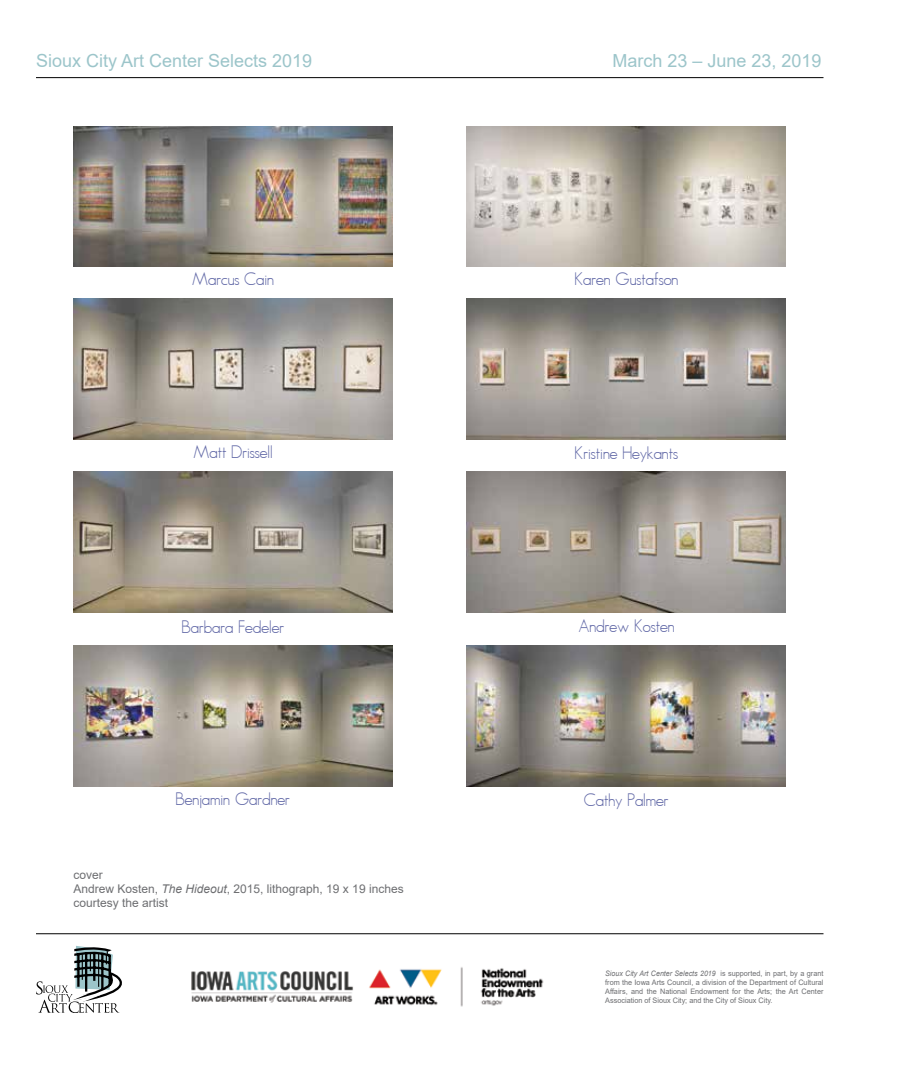
<style>
.page{position:relative;width:918px;height:1080px;background:#fff}
.page>*{position:absolute;margin:0;border:0;box-sizing:border-box;transform-origin:0 0}
.t1{font:18px "MAXIMO";color:#6269a7}
.t2{font:18px "Arial";color:#9cc5ca}
.t3{font:12px/14.4px "Arial";color:#6d6e71}
.t4{font:7.5px/9px "Arial";color:#6d6e71;text-align:justify;scale:.94 1}
.s1{font-style:italic}
</style>
<div class="page">
<img style="left:467px;top:645px;width:319px;height:141px">
<img style="left:467px;top:472px;width:319px;height:141px">
<img style="left:467px;top:298px;width:319px;height:141px">
<img style="left:467px;top:126px;width:319px;height:141px">
<img style="left:74px;top:645px;width:319px;height:141px">
<img style="left:74px;top:472px;width:319px;height:141px">
<img style="left:74px;top:298px;width:319px;height:141px">
<img style="left:74px;top:126px;width:319px;height:141px">
<hr style="left:36px;top:77px;width:788px;height:1px;background:#000">
<hr style="left:36px;top:933px;width:788px;height:1px;background:#000">
<svg style="left:36px;top:946px;width:86px;height:67px"></svg>
<img style="left:191px;top:971px;width:162px;height:32px">
<img style="left:369px;top:967px;width:175px;height:39px">
<h1 class="t2" style="left:36px;top:48px;width:278px">Sioux City Art Center Selects 2019</h1>
<h1 class="t2" style="left:612px;top:48px;width:211px">March 23 – June 23, 2019</h1>
<h1 class="t1" style="left:192px;top:269px;width:83px">Marcus Cain</h1>
<h1 class="t1" style="left:575px;top:269px;width:105px">Karen Gustafson</h1>
<h1 class="t1" style="left:193px;top:442px;width:81px">Matt Drissell</h1>
<h1 class="t1" style="left:575px;top:443px;width:105px">Kristine Heykants</h1>
<h1 class="t1" style="left:182px;top:617px;width:104px">Barbara Fedeler</h1>
<h1 class="t1" style="left:578px;top:616px;width:98px">Andrew Kosten</h1>
<h1 class="t1" style="left:176px;top:789px;width:116px">Benjamin Gardner</h1>
<h1 class="t1" style="left:584px;top:789px;width:86px">Cathy Palmer</h1>
<h2 class="t3" style="left:74px;top:867px;width:332px">cover<br>Andrew Kosten, <span class="s1">The Hideout</span>, 2015, lithograph, 19 x 19 inches courtesy the artist</h2>
<p class="t4" style="left:605px;top:969px;width:234px"><span class="s1">Sioux City Art Center Selects 2019</span> is supported, in part, by a grant from the Iowa Arts Council, a division of the Department of Cultural Affairs, and the National Endowment for the Arts; the Art Center Association of Sioux City; and the City of Sioux City.</p>
</div>
